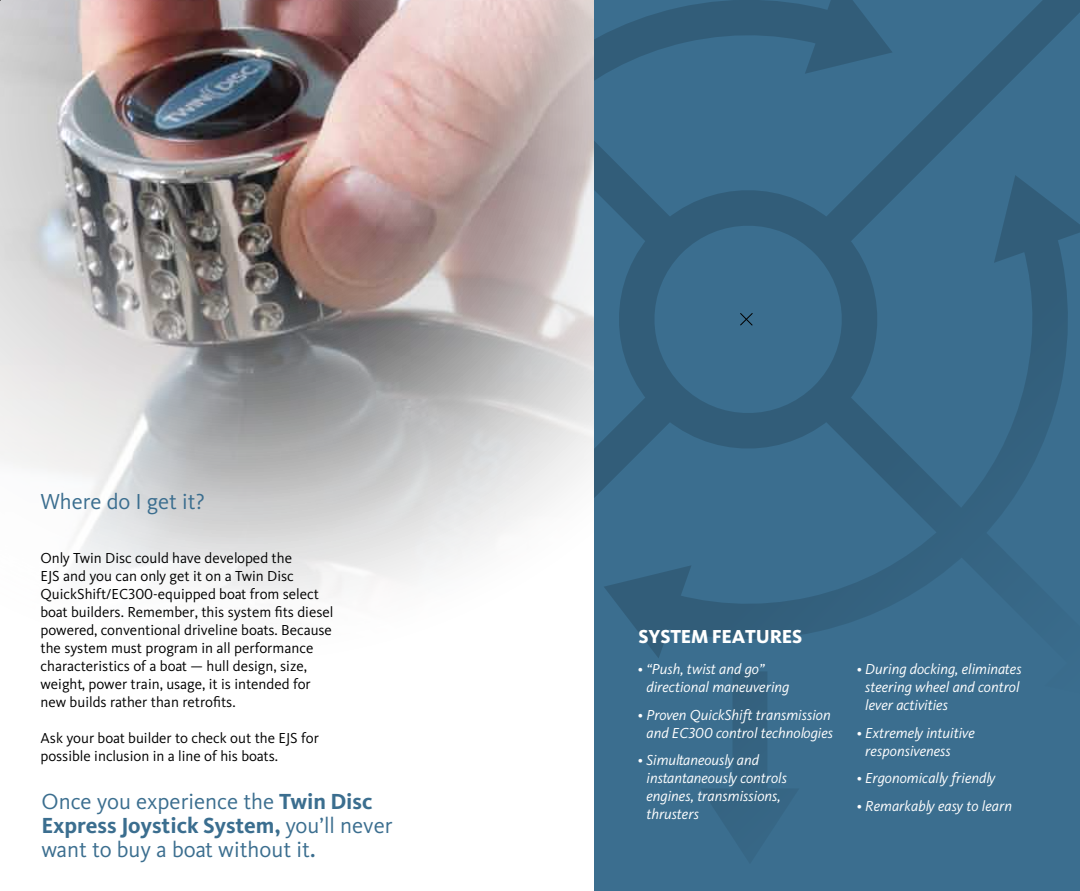
<style>
.page{position:relative;width:1080px;height:891px;background:#fff}
.page>*{position:absolute;margin:0;border:0;box-sizing:border-box;transform-origin:0 0}
.t1{font:22.65px/24px "Kievit";color:#3b6e8f}
.t2{font:22.5px "Kievit";color:#3b6e8f}
.t3{font:800 19.5px "Kievit";letter-spacing:-.01em;color:#fff}
.t4{font:15px/18px "Kievit";color:#000}
.t5{font:italic 15px/18px "Kievit";color:#fff}
.s1{font-family:"Kievit Regular SC"}
.s2{font-weight:700}
.s3{font-size:27.9px}
.s4{font-family:"Kievit Regular SC Italic";font-style:normal}
</style>
<div class="page">
<img style="left:0;top:0;width:594px;height:599px">
<div style="left:594px;top:0;width:486px;height:891px;background:#3b6e8f"></div>
<svg style="left:701px;top:705px;width:88px;height:137px"></svg>
<svg style="left:594px;top:0;width:486px;height:705px"></svg>
<svg style="left:594px;top:147px;width:283px;height:345px"></svg>
<svg style="left:740px;top:313px;width:13px;height:13px"></svg>
<h2 class="t2" style="left:40px;top:487px;width:166px">Where do I get it?</h2>
<p class="t4" style="left:40px;top:548px;width:294px">Only Twin Disc could have developed the<br>EJS and you can only get it on a Twin Disc QuickShift/<span class="s1">EC300</span>-equipped boat from select boat builders. Remember, this system fits diesel powered, conventional driveline boats. Because the system must program in all performance characteristics of a boat — hull design, size, weight, power train, usage, it is intended for new builds rather than retrofits.</p>
<p class="t4" style="left:40px;top:728px;width:280px">Ask your boat builder to check out the EJS for possible inclusion in a line of his boats.</p>
<h1 class="t1" style="left:41px;top:789px;width:353px">Once you experience the <span class="s2">Twin Disc<br>Express Joystick System,</span> you’ll never want to buy a boat without it<span class="s3">.</span></h1>
<h3 class="t3" style="left:639px;top:625px;width:164px">SYSTEM FEATURES</h3>
<p class="t5" style="left:646px;top:660px;width:144px;text-indent:-9px">• “Push, twist and go” directional maneuvering</p>
<p class="t5" style="left:638px;top:706px;width:197px;text-align:center">• Proven QuickShift transmission and EC<span class="s4">300</span> control technologies</p>
<p class="t5" style="left:646px;top:751px;width:142px;text-indent:-9px">• Simultaneously and instantaneously controls engines, transmissions, thrusters</p>
<p class="t5" style="left:865px;top:660px;width:158px;text-indent:-9px">• During docking, eliminates steering wheel and control lever activities</p>
<p class="t5" style="left:865px;top:724px;width:111px;text-indent:-9px">• Extremely intuitive responsiveness</p>
<p class="t5" style="left:857px;top:769px;width:140px">• Ergonomically friendly</p>
<p class="t5" style="left:857px;top:797px;width:157px">• Remarkably easy to learn</p>
</div>
